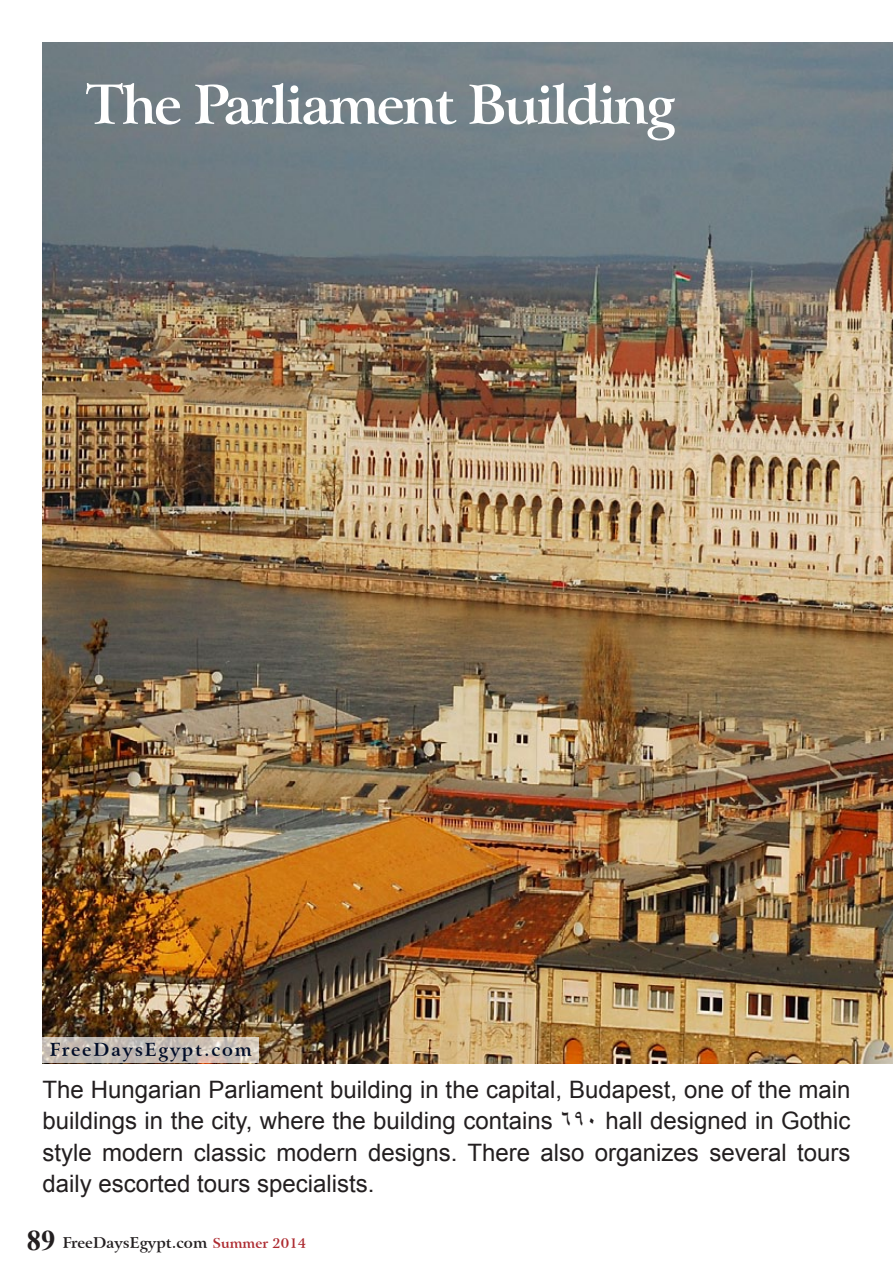
<style>
.page{position:relative;width:893px;height:1263px;background:#fff}
.page>*{position:absolute;margin:0;border:0;box-sizing:border-box;transform-origin:0 0}
.t1{font:700 54px "Arrus BT";letter-spacing:-.05em;color:#fff}
.t2{font:700 28.5px "Times New Roman";color:#231f20}
.t3{font:24px/31.5px "Arial";color:#231f20;text-align:justify}
.t4{font:700 18px "Arrus BT";letter-spacing:.1em;color:#000c28}
.t5{font:700 15px "Arrus BT";color:#231f20}
.t6{font:700 13.5px "Arrus BT";color:#ad2a30}
</style>
<div class="page">
<img style="left:43px;top:43px;width:850px;height:1020px">
<svg style="left:43px;top:1037px;width:216px;height:26px;background:#c8bfb6"></svg>
<p class="t1" style="left:85px;top:71px;width:592px">The Parliament Building</p>
<p class="t4" style="left:50px;top:1038px;width:204px">FreeDaysEgypt.com</p>
<p class="t3" style="left:43px;top:1074px;width:809px">The Hungarian Parliament building in the capital, Budapest, one of the main buildings in the city, where the building contains 690 hall designed in Gothic style modern classic modern designs. There also organizes several tours daily escorted tours specialists.</p>
<p class="t2" style="left:27px;top:1221px;width:30px">89</p>
<p class="t5" style="left:63px;top:1233px;width:146px">FreeDaysEgypt.com</p>
<p class="t6" style="left:213px;top:1234px;width:95px">Summer 2014</p>
</div>
